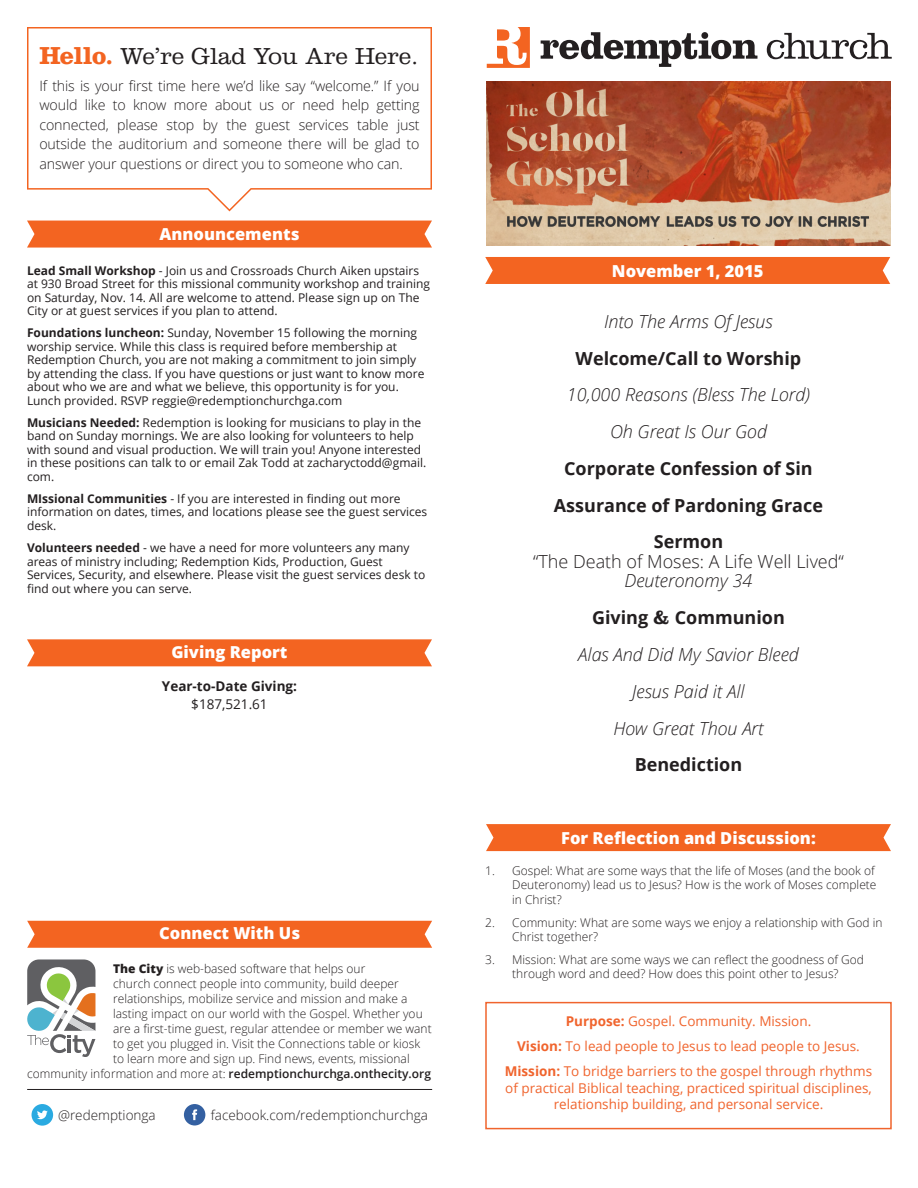
<style>
.page{position:relative;width:918px;height:1188px;background:#fff}
.page>*{position:absolute;margin:0;border:0;box-sizing:border-box;transform-origin:0 0}
.t1{font:300 24px "Clarendon";color:#231f20}
.t2{font:italic 300 18px "Open Sans";color:#231f20}
.t3{font:700 18px "Open Sans";color:#231f20}
.t4{font:300 18px/19.5px "Open Sans";color:#231f20;text-align:center}
.t5{font:800 16.5px "Open Sans";color:#fff}
.t6{font:300 14.25px/19.5px "Open Sans";letter-spacing:-.01em;color:#231f20;text-align:justify}
.t7{font:13.5px/16.5px "Open Sans";color:#f0642d;text-align:center}
.t8{font:300 13.5px "Open Sans";color:#231f20}
.t9{font:700 13.5px "Open Sans";color:#231f20}
.t10{font:13.5px "Open Sans";color:#231f20}
.t11{font:12px/13.5px "Open Sans";color:#231f20}
.t12{font:300 12px/14.4px "Open Sans";color:#231f20}
.t13{font:600 12px "Open Sans";color:#231f20}
.s1{font-weight:700;font-size:25.5px;color:#f36421}
.s2{font-weight:700}
.s3{font-weight:800}
.s4{font-weight:300}
.s5{font-style:italic}
.s6{font-family:"Superclarendon"}
</style>
<div class="page">
<img style="left:486px;top:81px;width:405px;height:164px">
<svg style="left:487px;top:27px;width:43px;height:41px"></svg>
<svg style="left:541px;top:32px;width:216px;height:35px"></svg>
<svg style="left:767px;top:33px;width:125px;height:26px"></svg>
<svg style="left:27px;top:959px;width:68px;height:98px"></svg>
<div style="left:27px;top:921px;width:405px;height:27px;background:#f36421"></div>
<svg style="left:32px;top:1104px;width:21px;height:22px"></svg>
<svg style="left:184px;top:1104px;width:21px;height:22px"></svg>
<hr style="left:27px;top:1089px;width:405px;height:1px;background:#231f20">
<div style="left:27px;top:221px;width:405px;height:27px;background:#f36421"></div>
<svg style="left:27px;top:27px;width:405px;height:184px"></svg>
<div style="left:485px;top:1002px;width:407px;height:127px;border:2px solid #f0642d"></div>
<div style="left:486px;top:824px;width:405px;height:27px;background:#f36421"></div>
<div style="left:485px;top:257px;width:405px;height:27px;background:#f36421"></div>
<div style="left:27px;top:639px;width:405px;height:27px;background:#f36421"></div>
<p class="t1" style="left:39px;top:42px;width:381px"><span class="s1">Hello.</span> We’re Glad You Are Here.</p>
<p class="t6" style="left:39px;top:75px;width:382px">If this is your first time here we’d like say “welcome.” If you would like to know more about us or need help getting connected, please stop by the guest services table just outside the auditorium and someone there will be glad to answer your questions or direct you to someone who can.</p>
<p class="t5" style="left:160px;top:221px;width:141px">Announcements</p>
<p class="t11" style="left:27px;top:263px;width:405px"><span class="s2">Lead Small Workshop</span> - Join us and Crossroads Church Aiken upstairs at 930 Broad Street for this missional community workshop and training on Saturday, Nov. 14. All are welcome to attend. Please sign up on The City or at guest services if you plan to attend.</p>
<p class="t11" style="left:27px;top:326px;width:399px"><span class="s2">Foundations luncheon:</span> Sunday, November 15 following the morning worship service. While this class is required before membership at Redemption Church, you are not making a commitment to join simply by attending the class. If you have questions or just want to know more about who we are and what we believe, this opportunity is for you.<br>Lunch provided. RSVP reggie@redemptionchurchga.com</p>
<p class="t11" style="left:27px;top:415px;width:401px"><span class="s2">Musicians Needed:</span> Redemption is looking for musicians to play in the band on Sunday mornings. We are also looking for volunteers to help with sound and visual production. We will train you! Anyone interested in these positions can talk to or email Zak Todd at zacharyctodd@gmail. com.</p>
<p class="t11" style="left:27px;top:492px;width:402px"><span class="s2">MIssional Communities</span> - If you are interested in finding out more information on dates, times, and locations please see the guest services desk.</p>
<p class="t11" style="left:27px;top:541px;width:400px"><span class="s2">Volunteers needed</span> - we have a need for more volunteers any many areas of ministry including; Redemption Kids, Production, Guest Services, Security, and elsewhere. Please visit the guest services desk to find out where you can serve.</p>
<p class="t5" style="left:171px;top:639px;width:118px">Giving Report</p>
<p class="t9" style="left:162px;top:677px;width:137px">Year-to-Date Giving:</p>
<p class="t10" style="left:191px;top:695px;width:78px">$187,521.61</p>
<p class="t5" style="left:159px;top:921px;width:143px">Connect With Us</p>
<p class="t12" style="left:113px;top:961px;width:254px"><span class="s3">The City</span> is web-based software that helps our</p>
<p class="t12" style="left:113px;top:976px;width:287px">church connect people into community, build deeper</p>
<p class="t12" style="left:113px;top:991px;width:296px">relationships, mobilize service and mission and make a</p>
<p class="t12" style="left:113px;top:1006px;width:311px">lasting impact on our world with the Gospel. Whether you</p>
<p class="t12" style="left:113px;top:1021px;width:320px">are a first-time guest, regular attendee or member we want</p>
<p class="t12" style="left:113px;top:1036px;width:309px">to get you plugged in. Visit the Connections table or kiosk</p>
<p class="t12" style="left:113px;top:1051px;width:298px">to learn more and sign up. Find news, events, missional</p>
<p class="t13" style="left:27px;top:1065px;width:405px"><span class="s4">community information and more at:</span> redemptionchurchga.onthecity.org</p>
<p class="t8" style="left:58px;top:1106px;width:99px">@redemptionga</p>
<p class="t8" style="left:211px;top:1106px;width:219px">facebook.com/redemptionchurchga</p>
<p class="t5" style="left:612px;top:258px;width:153px">November 1, 2015</p>
<p class="t2" style="left:604px;top:309px;width:170px">Into The Arms Of Jesus</p>
<p class="t3" style="left:576px;top:345px;width:227px">Welcome/Call to Worship</p>
<p class="t2" style="left:567px;top:382px;width:245px">10,000 Reasons (Bless The Lord)</p>
<p class="t2" style="left:610px;top:419px;width:158px">Oh Great Is Our God</p>
<p class="t3" style="left:564px;top:456px;width:250px">Corporate Confession of Sin</p>
<p class="t3" style="left:554px;top:492px;width:271px">Assurance of Pardoning Grace</p>
<p class="t4" style="left:533px;top:532px;width:312px"><span class="s2">Sermon<br></span>“The Death of Moses: A Life Well Lived“<br><span class="s5">Deuteronomy 34</span></p>
<p class="t3" style="left:592px;top:605px;width:194px">Giving <span class="s6">&amp;</span> Communion</p>
<p class="t2" style="left:578px;top:642px;width:222px">Alas And Did My Savior Bleed</p>
<p class="t2" style="left:632px;top:679px;width:114px">Jesus Paid it All</p>
<p class="t2" style="left:613px;top:716px;width:152px">How Great Thou Art</p>
<p class="t3" style="left:635px;top:752px;width:109px">Benediction</p>
<p class="t5" style="left:561px;top:825px;width:256px">For Reflection and Discussion:</p>
<p class="t12" style="left:512px;top:863px;width:366px;text-indent:-27px">1. Gospel: What are some ways that the life of Moses (and the book of<br>Deuteronomy) lead us to Jesus? How is the work of Moses complete in Christ?</p>
<p class="t12" style="left:512px;top:915px;width:372px;text-indent:-27px">2. Community: What are some ways we enjoy a relationship with God in<br>Christ together?</p>
<p class="t12" style="left:485px;top:952px;width:380px;text-align:center">3. Mission: What are some ways we can reflect the goodness of God through word and deed? How does this point other to Jesus?</p>
<p class="t7" style="left:566px;top:1013px;width:247px"><span class="s2">Purpose:</span> Gospel. Community. Mission.</p>
<p class="t7" style="left:517px;top:1038px;width:344px"><span class="s2">Vision:</span> To lead people to Jesus to lead people to Jesus.</p>
<p class="t7" style="left:505px;top:1063px;width:369px"><span class="s2">Mission:</span> To bridge barriers to the gospel through rhythms of practical Biblical teaching, practiced spiritual disciplines, relationship building, and personal service.</p>
</div>
